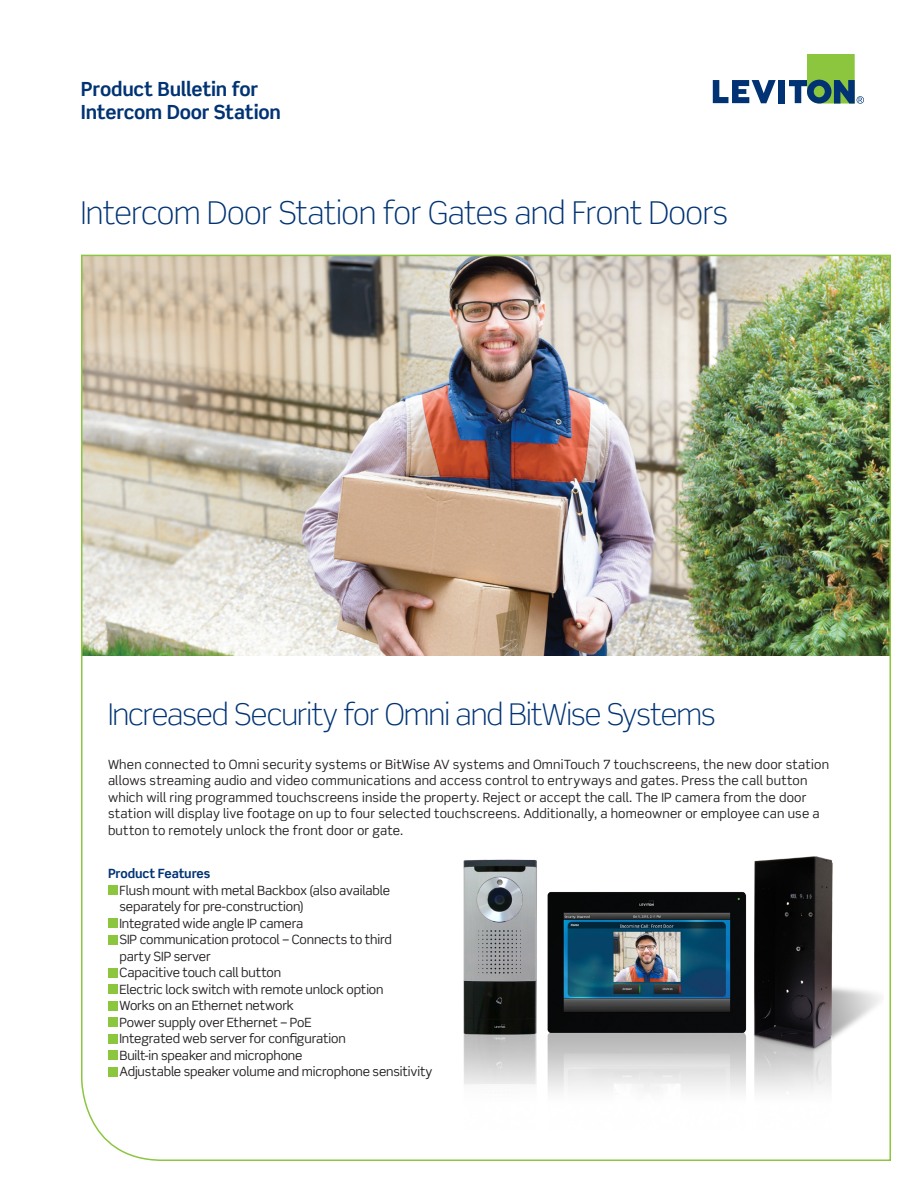
<style>
.page{position:relative;width:918px;height:1188px;background:#fff}
.page>*{position:absolute;margin:0;border:0;box-sizing:border-box;transform-origin:0 0}
.t1{font:300 31.5px "Scene Std";letter-spacing:-.015em;color:#013374}
.t2{font:300 30px "Scene Std";letter-spacing:-.03em;color:#013374}
.t3{font:700 19.5px "Scene Std";letter-spacing:-.01em;color:#013374}
.t4{font:12.75px/16.5px "Scene Std";letter-spacing:.005em;color:#231f20}
.s1{font-weight:700;color:#013374}
</style>
<div class="page">
<svg style="left:713px;top:80px;width:63px;height:23px"></svg>
<div style="left:778px;top:80px;width:7px;height:23px;background:#013374"></div>
<svg style="left:789px;top:54px;width:75px;height:50px"></svg>
<img style="left:81px;top:254px;width:810px;height:907px">
<div style="left:108px;top:886px;width:9px;height:9px;background:#8bc63e"></div>
<div style="left:108px;top:919px;width:9px;height:9px;background:#8bc63e"></div>
<div style="left:108px;top:935px;width:9px;height:9px;background:#8bc63e"></div>
<div style="left:108px;top:968px;width:9px;height:9px;background:#8bc63e"></div>
<div style="left:108px;top:985px;width:9px;height:9px;background:#8bc63e"></div>
<div style="left:108px;top:1001px;width:9px;height:9px;background:#8bc63e"></div>
<div style="left:108px;top:1018px;width:9px;height:9px;background:#8bc63e"></div>
<div style="left:108px;top:1034px;width:9px;height:9px;background:#8bc63e"></div>
<div style="left:108px;top:1051px;width:9px;height:9px;background:#8bc63e"></div>
<div style="left:108px;top:1067px;width:9px;height:9px;background:#8bc63e"></div>
<img style="left:449px;top:850px;width:434px;height:280px">
<p class="t3" style="left:81px;top:77px;width:179px">Product Bulletin for</p>
<p class="t3" style="left:81px;top:100px;width:202px">Intercom Door Station</p>
<p class="t1" style="left:81px;top:194px;width:649px">Intercom Door Station for Gates and Front Doors</p>
<p class="t2" style="left:108px;top:696px;width:609px">Increased Security for Omni and BitWise Systems</p>
<p class="t4" style="left:108px;top:756px;width:723px">When connected to Omni security systems or BitWise AV systems and OmniTouch 7 touchscreens, the new door station allows streaming audio and video communications and access control to entryways and gates. Press the call button which will ring programmed touchscreens inside the property. Reject or accept the call. The IP camera from the door station will display live footage on up to four selected touchscreens. Additionally, a homeowner or employee can use a button to remotely unlock the front door or gate.</p>
<p class="t4" style="left:119px;top:865px;width:272px;text-indent:-11px"><span class="s1">Product Features<br></span>Flush mount with metal Backbox (also available separately for pre-construction)</p>
<p class="t4" style="left:119px;top:915px;width:185px">Integrated wide angle IP camera</p>
<p class="t4" style="left:119px;top:931px;width:274px">SIP communication protocol – Connects to third party SIP server</p>
<p class="t4" style="left:119px;top:964px;width:163px">Capacitive touch call button</p>
<p class="t4" style="left:119px;top:981px;width:266px">Electric lock switch with remote unlock option</p>
<p class="t4" style="left:119px;top:997px;width:176px">Works on an Ethernet network</p>
<p class="t4" style="left:119px;top:1014px;width:194px">Power supply over Ethernet – PoE</p>
<p class="t4" style="left:119px;top:1030px;width:228px">Integrated web server for configuration</p>
<p class="t4" style="left:119px;top:1047px;width:184px">Built-in speaker and microphone</p>
<p class="t4" style="left:119px;top:1063px;width:315px">Adjustable speaker volume and microphone sensitivity</p>
</div>
